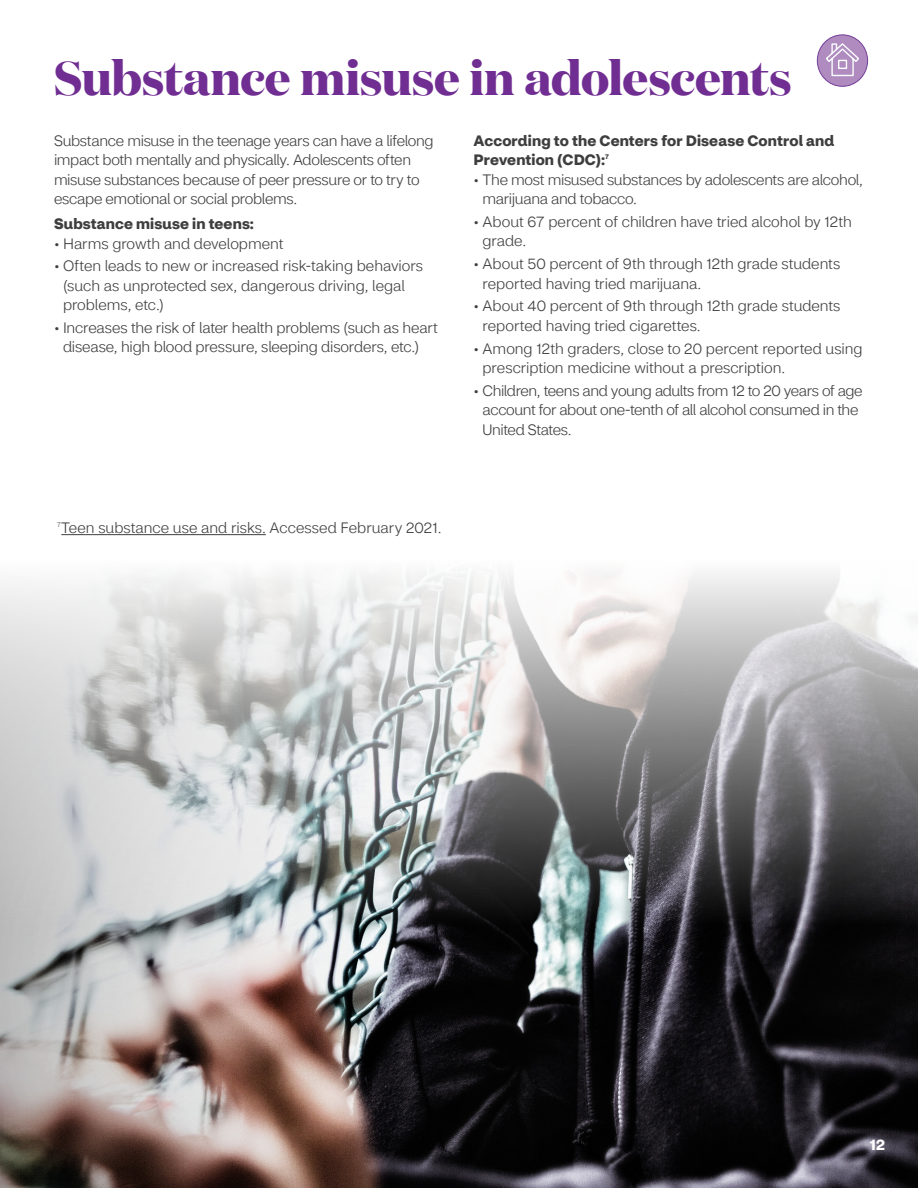
<style>
.page{position:relative;width:918px;height:1188px;background:#fff}
.page>*{position:absolute;margin:0;border:0;box-sizing:border-box;transform-origin:0 0}
.Page_Headline{font:700 48px "Domaine Display";letter-spacing:-.01em;color:#702d92}
.Bullet_List{font:300 15px/19.5px "CVS Health Sans";letter-spacing:-.005em;color:#3e3e3f}
.Body{font:300 15px/19.5px "CVS Health Sans";letter-spacing:-.02em;color:#3e3e3f}
.Bullet_List-2{font:300 15px/19.5px "CVS Health Sans";letter-spacing:-.025em;color:#3e3e3f}
.Body_subhead{font:700 15px/19.5px "CVS Health Sans";letter-spacing:.01em;color:#3e3e3f}
.Body-2{font:300 15px "CVS Health Sans";color:#3e3e3f}
.t1{font:700 15px "CVS Health Sans";color:#fff}
.Body_subhead-2{font:700 6.75px "CVS Health Sans";color:#3e3e3f}
.Body-3{font:300 6.75px "CVS Health Sans";color:#3e3e3f}
</style>
<div class="page">
<img style="left:0;top:573px;width:918px;height:615px">
<div style="left:817px;top:35px;width:51px;height:51px;background:#b08bc0;border-radius:50%"></div>
<div style="left:817px;top:34px;width:51px;height:53px;border:1px solid #743f99;border-radius:50%"></div>
<svg style="left:825px;top:42px;width:35px;height:35px"></svg>
<hr style="left:61px;top:534px;width:205px;height:1px;background:#3e3e3f">
<h2 class="Page_Headline" style="left:54px;top:43px;width:739px">Substance misuse in adolescents</h2>
<p class="Body" style="left:54px;top:131px;width:381px">Substance misuse in the teenage years can have a lifelong impact both mentally and physically. Adolescents often misuse substances because of peer pressure or to try to escape emotional or social problems.</p>
<h4 class="Body_subhead" style="left:54px;top:214px;width:202px">Substance misuse in teens:</h4>
<p class="Bullet_List" style="left:54px;top:234px;width:231px">• Harms growth and development</p>
<p class="Bullet_List" style="left:63px;top:256px;width:362px;text-indent:-9px">• Often leads to new or increased risk-taking behaviors (such as unprotected sex, dangerous driving, legal problems, etc.)</p>
<p class="Bullet_List" style="left:63px;top:318px;width:376px;text-indent:-9px">• Increases the risk of later health problems (such as heart disease, high blood pressure, sleeping disorders, etc.)</p>
<h4 class="Body_subhead" style="left:474px;top:131px;width:362px">According to the Centers for Disease Control and<br>Prevention (CDC):</h4>
<h4 class="Body_subhead-2" style="left:605px;top:152px;width:6px">7</h4>
<p class="Bullet_List" style="left:483px;top:170px;width:382px;text-indent:-9px">• The most misused substances by adolescents are alcohol, marijuana and tobacco.</p>
<p class="Bullet_List" style="left:483px;top:212px;width:371px;text-indent:-9px">• About 67 percent of children have tried alcohol by 12th grade.</p>
<p class="Bullet_List" style="left:483px;top:254px;width:359px;text-indent:-9px">• About 50 percent of 9th through 12th grade students reported having tried marijuana.</p>
<p class="Bullet_List" style="left:483px;top:296px;width:359px;text-indent:-9px">• About 40 percent of 9th through 12th grade students reported having tried cigarettes.</p>
<p class="Bullet_List" style="left:483px;top:339px;width:382px;text-indent:-9px">• Among 12th graders, close to 20 percent reported using prescription medicine without a prescription.</p>
<p class="Bullet_List-2" style="left:483px;top:381px;width:382px;text-indent:-9px">• Children, teens and young adults from 12 to 20 years of age account for about one-tenth of all alcohol consumed in the<br>United States.</p>
<p class="Body-3" style="left:57px;top:520px;width:5px">7</p>
<p class="Body-2" style="left:61px;top:519px;width:382px">Teen substance use and risks. Accessed February 2021.</p>
<p class="t1" style="left:869px;top:1136px;width:17px">12</p>
</div>
